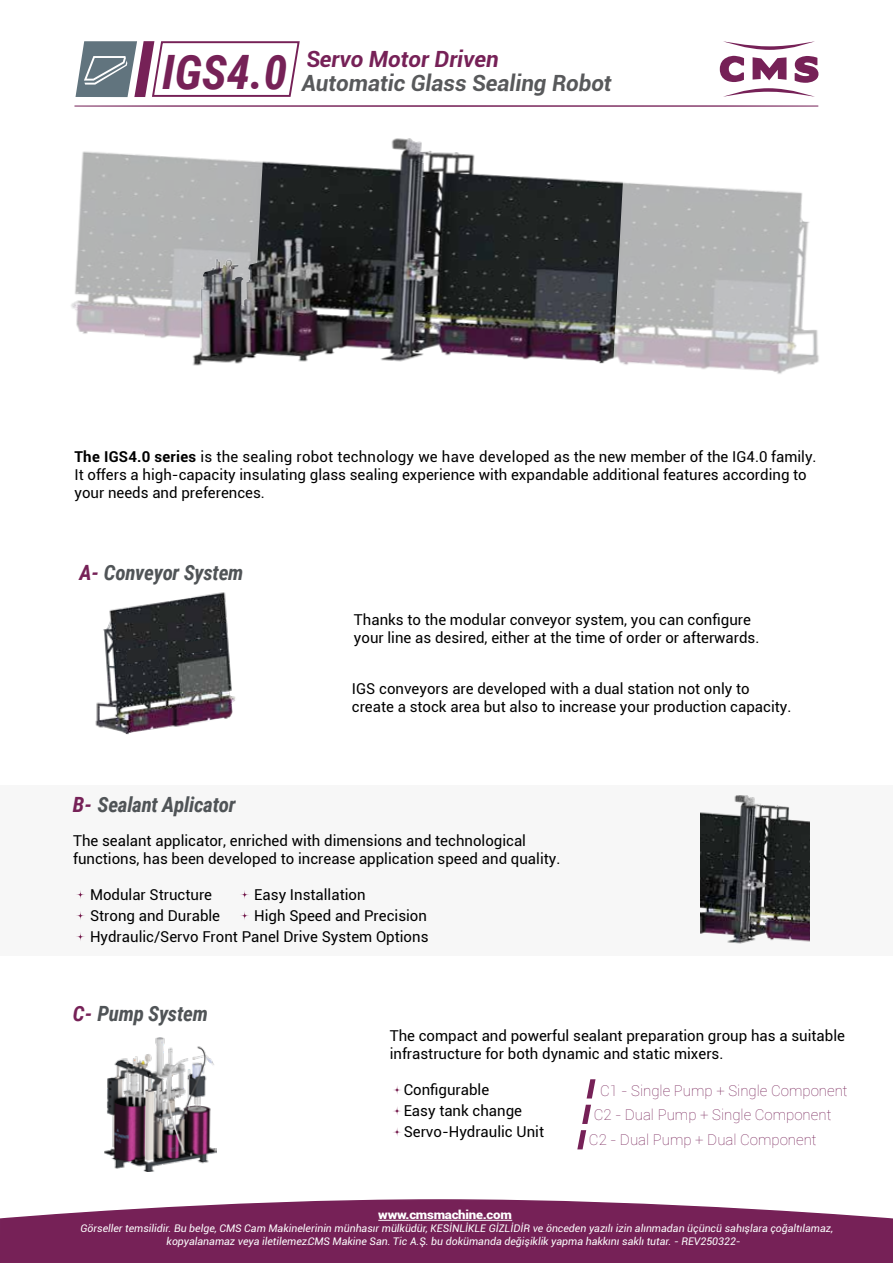
<style>
.page{position:relative;width:893px;height:1263px;background:#fff}
.page>*{position:absolute;margin:0;border:0;box-sizing:border-box;transform-origin:0 0}
.t1{font:italic 700 22.35px/23.7px "Roboto";color:#58595b}
.t2{font:italic 700 21px "Roboto Condensed";letter-spacing:-.015em;color:#505457}
.t3{font:15px/18px "Roboto";color:#000}
.t4{font:100 15px/23.4px "Roboto";color:#762157}
.t5{font:900 12px "Roboto";letter-spacing:-.02em;color:#fff;scale:1.11 1}
.t6{font:italic 10.5px/12.6px "Roboto";color:#fdfefe}
.s1{color:#762157}
.s2{font-family:"Roboto Condensed";font-size:47.4px;color:#762157}
.s3{font-weight:700}
</style>
<div class="page">
<img style="left:75px;top:55px;width:744px;height:311px">
<div style="left:0;top:785px;width:893px;height:170px;background:#f7f7f7"></div>
<svg style="left:76px;top:890px;width:9px;height:9px"></svg>
<svg style="left:76px;top:911px;width:9px;height:9px"></svg>
<svg style="left:240px;top:890px;width:9px;height:9px"></svg>
<svg style="left:240px;top:911px;width:9px;height:9px"></svg>
<svg style="left:76px;top:932px;width:9px;height:9px"></svg>
<svg style="left:393px;top:1086px;width:8px;height:8px"></svg>
<svg style="left:393px;top:1107px;width:8px;height:8px"></svg>
<svg style="left:393px;top:1128px;width:8px;height:8px"></svg>
<svg style="left:587px;top:1079px;width:8px;height:19px"></svg>
<svg style="left:582px;top:1105px;width:9px;height:19px"></svg>
<svg style="left:577px;top:1130px;width:9px;height:19px"></svg>
<img style="left:701px;top:795px;width:109px;height:149px">
<img style="left:105px;top:1037px;width:112px;height:134px">
<img style="left:95px;top:592px;width:141px;height:143px">
<svg style="left:185px;top:639px;width:29px;height:15px"></svg>
<svg style="left:127px;top:645px;width:31px;height:19px"></svg>
<svg style="left:612px;top:166px;width:207px;height:208px;fill:#b5b4b6"></svg>
<svg style="left:71px;top:137px;width:193px;height:211px;fill:#b2b3b4"></svg>
<svg style="left:723px;top:41px;width:92px;height:9px"></svg>
<svg style="left:720px;top:56px;width:98px;height:41px"></svg>
<svg style="left:74px;top:105px;width:744px;height:2px"></svg>
<svg style="left:76px;top:41px;width:225px;height:57px"></svg>
<svg style="left:0;top:1199px;width:893px;height:64px;background:#853969"></svg>
<hr style="left:378px;top:1220px;width:134px;height:1px;background:#fff">
<h1 class="t1" style="left:162px;top:46px;width:451px;text-indent:144px"><span class="s1">Servo Motor Driven<br></span><span class="s2">IGS4.0</span> Automatic Glass Sealing Robot</h1>
<p class="t3" style="left:74px;top:447px;width:744px"><span class="s3">The IGS4.0 series</span> is the sealing robot technology we have developed as the new member of the IG4.0 family.<br>It offers a high-capacity insulating glass sealing experience with expandable additional features according to your needs and preferences.</p>
<h2 class="t2" style="left:79px;top:558px;width:166px"><span class="s1">A-</span> Conveyor System</h2>
<h2 class="t2" style="left:73px;top:789px;width:164px"><span class="s1">B-</span> Sealant Aplicator</h2>
<p class="t3" style="left:354px;top:610px;width:407px">Thanks to the modular conveyor system, you can configure your line as desired, either at the time of order or afterwards.</p>
<p class="t3" style="left:352px;top:679px;width:441px">IGS conveyors are developed with a dual station not only to create a stock area but also to increase your production capacity.</p>
<p class="t3" style="left:73px;top:831px;width:489px">The sealant applicator, enriched with dimensions and technological functions, has been developed to increase application speed and quality.</p>
<p class="t3" style="left:90px;top:883px;width:132px;line-height:21px">Modular Structure<br>Strong and Durable</p>
<p class="t3" style="left:254px;top:885px;width:113px">Easy Installation</p>
<p class="t3" style="left:254px;top:906px;width:174px">High Speed and Precision</p>
<p class="t3" style="left:90px;top:927px;width:340px">Hydraulic/Servo Front Panel Drive System Options</p>
<h2 class="t2" style="left:73px;top:998px;width:136px"><span class="s1">C-</span> Pump System</h2>
<p class="t3" style="left:390px;top:1026px;width:457px">The compact and powerful sealant preparation group has a suitable infrastructure for both dynamic and static mixers.</p>
<p class="t3" style="left:404px;top:1079px;width:142px;line-height:21px">Configurable<br>Easy tank change<br>Servo-Hydraulic Unit</p>
<p class="t4" style="left:594px;top:1079px;width:255px;text-indent:6px">C1 - Single Pump + Single Component<br>C2 - Dual Pump + Single Component</p>
<p class="t4" style="left:589px;top:1127px;width:229px">C2 - Dual Pump + Dual Component</p>
<p class="t5" style="left:378px;top:1206px;width:122px">www.cmsmachine.com</p>
<p class="t6" style="left:167px;top:1221px;width:668px;text-indent:-86px">Görseller temsilidir. Bu belge, CMS Cam Makinelerinin münhasır mülküdür, KESİNLİKLE GİZLİDİR ve önceden yazılı izin alınmadan üçüncü sahışlara çoğaltılamaz, kopyalanamaz veya iletilemez. CMS Makine San. Tic A.Ş. bu dokümanda değişiklik yapma hakkını saklı tutar. - REV250322-</p>
</div>
